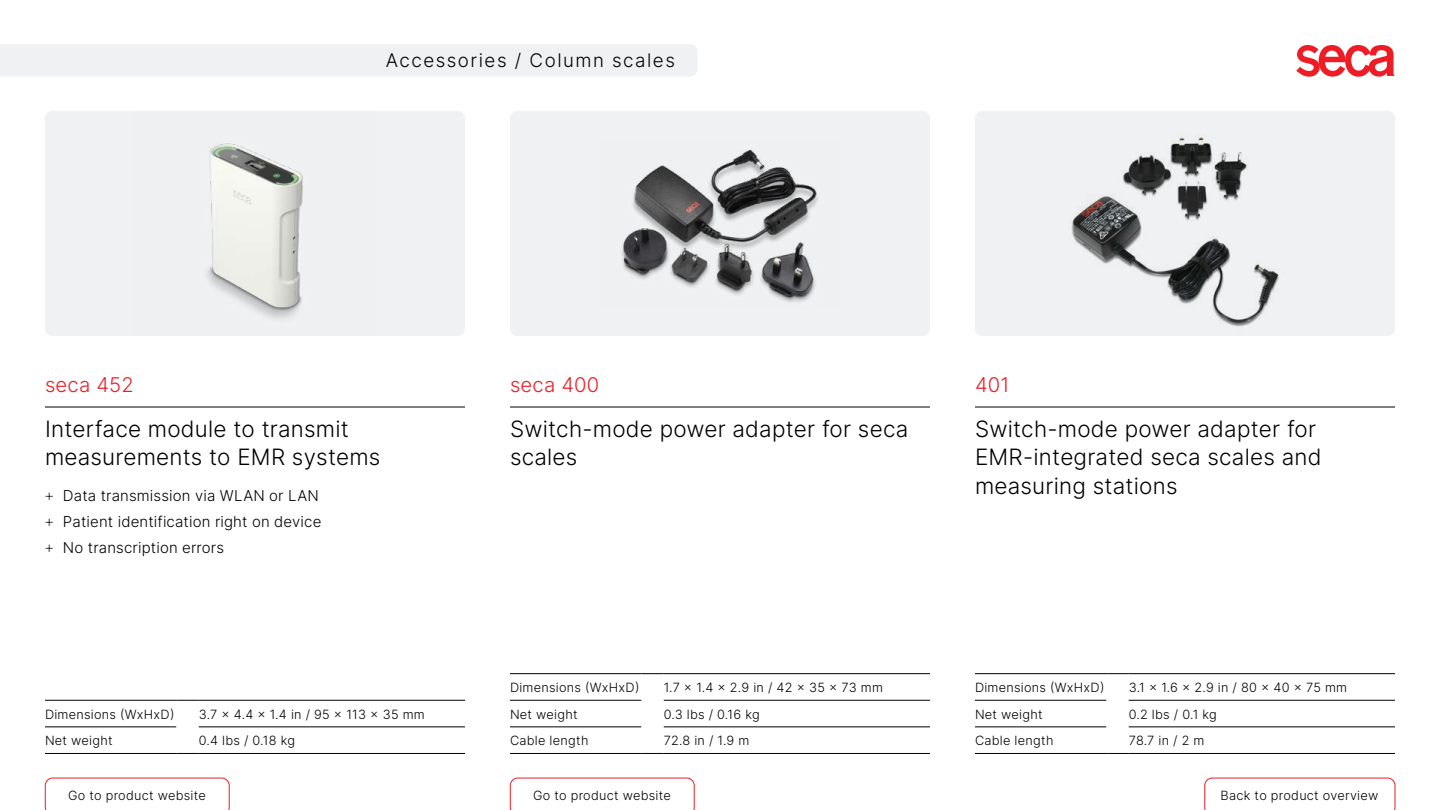
<style>
.page{position:relative;width:1440px;height:810px;background:#fff}
.page>*{position:absolute;margin:0;border:0;box-sizing:border-box;transform-origin:0 0}
.t1{font:300 22.5px/28.5px "Inter";letter-spacing:.01em;color:#000}
.t2{font:300 20.25px "Inter";letter-spacing:.01em;color:#ee1c25}
.t3{font:300 18.75px "Inter";letter-spacing:.08em;color:#000}
.t4{font:300 15px/25.8px "Inter";letter-spacing:.01em;color:#000}
.t5{font:300 12.75px "Inter";letter-spacing:.02em;color:#000}
.s1{font-family:"Work Sans"}
</style>
<div class="page">
<div style="left:0;top:44px;width:697px;height:32px;background:#eff1f2"></div>
<svg style="left:1204px;top:778px;width:191px;height:32px"></svg>
<hr style="left:975px;top:407px;width:420px;height:1px;background:#000">
<hr style="left:975px;top:673px;width:131px;height:1px;background:#000">
<hr style="left:975px;top:700px;width:131px;height:1px;background:#000">
<hr style="left:975px;top:727px;width:131px;height:1px;background:#000">
<hr style="left:1129px;top:673px;width:266px;height:1px;background:#000">
<hr style="left:1129px;top:700px;width:266px;height:1px;background:#000">
<hr style="left:1129px;top:727px;width:266px;height:1px;background:#000">
<svg style="left:1106px;top:673px;width:23px;height:1px"></svg>
<hr style="left:975px;top:753px;width:131px;height:1px;background:#000">
<svg style="left:1106px;top:753px;width:23px;height:1px"></svg>
<hr style="left:1129px;top:753px;width:266px;height:1px;background:#000">
<div style="left:975px;top:111px;width:420px;height:225px;background:#eff1f2;border-radius:8px"></div>
<img style="left:1071px;top:135px;width:208px;height:192px">
<hr style="left:45px;top:407px;width:420px;height:1px;background:#000">
<hr style="left:45px;top:700px;width:131px;height:1px;background:#000">
<hr style="left:45px;top:727px;width:131px;height:1px;background:#000">
<hr style="left:199px;top:700px;width:266px;height:1px;background:#000">
<hr style="left:199px;top:727px;width:266px;height:1px;background:#000">
<svg style="left:176px;top:700px;width:23px;height:1px"></svg>
<hr style="left:45px;top:753px;width:131px;height:1px;background:#000">
<svg style="left:176px;top:753px;width:23px;height:1px"></svg>
<hr style="left:199px;top:753px;width:266px;height:1px;background:#000">
<div style="left:45px;top:111px;width:420px;height:225px;background:#eff1f2;border-radius:8px"></div>
<img style="left:207px;top:143px;width:96px;height:176px">
<svg style="left:45px;top:778px;width:185px;height:32px"></svg>
<svg style="left:510px;top:778px;width:184px;height:32px"></svg>
<hr style="left:510px;top:407px;width:420px;height:1px;background:#000">
<hr style="left:510px;top:673px;width:131px;height:1px;background:#000">
<hr style="left:510px;top:700px;width:131px;height:1px;background:#000">
<hr style="left:510px;top:727px;width:131px;height:1px;background:#000">
<hr style="left:664px;top:673px;width:266px;height:1px;background:#000">
<hr style="left:664px;top:700px;width:266px;height:1px;background:#000">
<hr style="left:664px;top:727px;width:266px;height:1px;background:#000">
<svg style="left:641px;top:673px;width:23px;height:1px"></svg>
<hr style="left:510px;top:753px;width:131px;height:1px;background:#000">
<svg style="left:641px;top:753px;width:23px;height:1px"></svg>
<hr style="left:664px;top:753px;width:266px;height:1px;background:#000">
<div style="left:510px;top:111px;width:420px;height:225px;background:#eff1f2;border-radius:8px"></div>
<img style="left:622px;top:149px;width:196px;height:153px">
<svg style="left:1296px;top:45px;width:99px;height:32px"></svg>
<h3 class="t3" style="left:386px;top:47px;width:291px">Accessories / Column scales</h3>
<h2 class="t2" style="left:45px;top:370px;width:90px">seca 452</h2>
<h1 class="t1" style="left:45px;top:414px;width:337px">Interface module to transmit measurements to EMR systems</h1>
<p class="t4" style="left:45px;top:483px;width:278px"><span class="s1">+</span> Data transmission via WLAN or LAN <span class="s1">+</span> Patient identification right on device <span class="s1">+</span> No transcription errors</p>
<p class="t5" style="left:45px;top:705px;width:131px">Dimensions (WxHxD)</p>
<p class="t5" style="left:199px;top:705px;width:228px">3.7 x 4.4 x 1.4 in / 95 x 113 x 35 mm</p>
<p class="t5" style="left:45px;top:732px;width:69px">Net weight</p>
<p class="t5" style="left:199px;top:732px;width:98px">0.4 lbs / 0.18 kg</p>
<h2 class="t2" style="left:510px;top:370px;width:91px">seca 400</h2>
<h1 class="t1" style="left:510px;top:414px;width:400px">Switch-mode power adapter for seca scales</h1>
<p class="t5" style="left:510px;top:678px;width:131px">Dimensions (WxHxD)</p>
<p class="t5" style="left:664px;top:678px;width:221px">1.7 x 1.4 x 2.9 in / 42 x 35 x 73 mm</p>
<p class="t5" style="left:510px;top:705px;width:69px">Net weight</p>
<p class="t5" style="left:664px;top:705px;width:97px">0.3 lbs / 0.16 kg</p>
<p class="t5" style="left:510px;top:732px;width:80px">Cable length</p>
<p class="t5" style="left:664px;top:732px;width:87px">72.8 in / 1.9 m</p>
<p class="t5" style="left:68px;top:786px;width:139px">Go to product website</p>
<p class="t5" style="left:533px;top:786px;width:139px">Go to product website</p>
<h2 class="t2" style="left:975px;top:370px;width:36px">401</h2>
<h1 class="t1" style="left:975px;top:414px;width:348px">Switch-mode power adapter for<br>EMR-integrated seca scales and measuring stations</h1>
<p class="t5" style="left:975px;top:678px;width:131px">Dimensions (WxHxD)</p>
<p class="t5" style="left:1129px;top:678px;width:220px">3.1 x 1.6 x 2.9 in / 80 x 40 x 75 mm</p>
<p class="t5" style="left:975px;top:705px;width:69px">Net weight</p>
<p class="t5" style="left:1129px;top:705px;width:90px">0.2 lbs / 0.1 kg</p>
<p class="t5" style="left:975px;top:732px;width:80px">Cable length</p>
<p class="t5" style="left:1129px;top:732px;width:77px">78.7 in / 2 m</p>
<p class="t5" style="left:1221px;top:786px;width:159px">Back to product overview</p>
</div>
